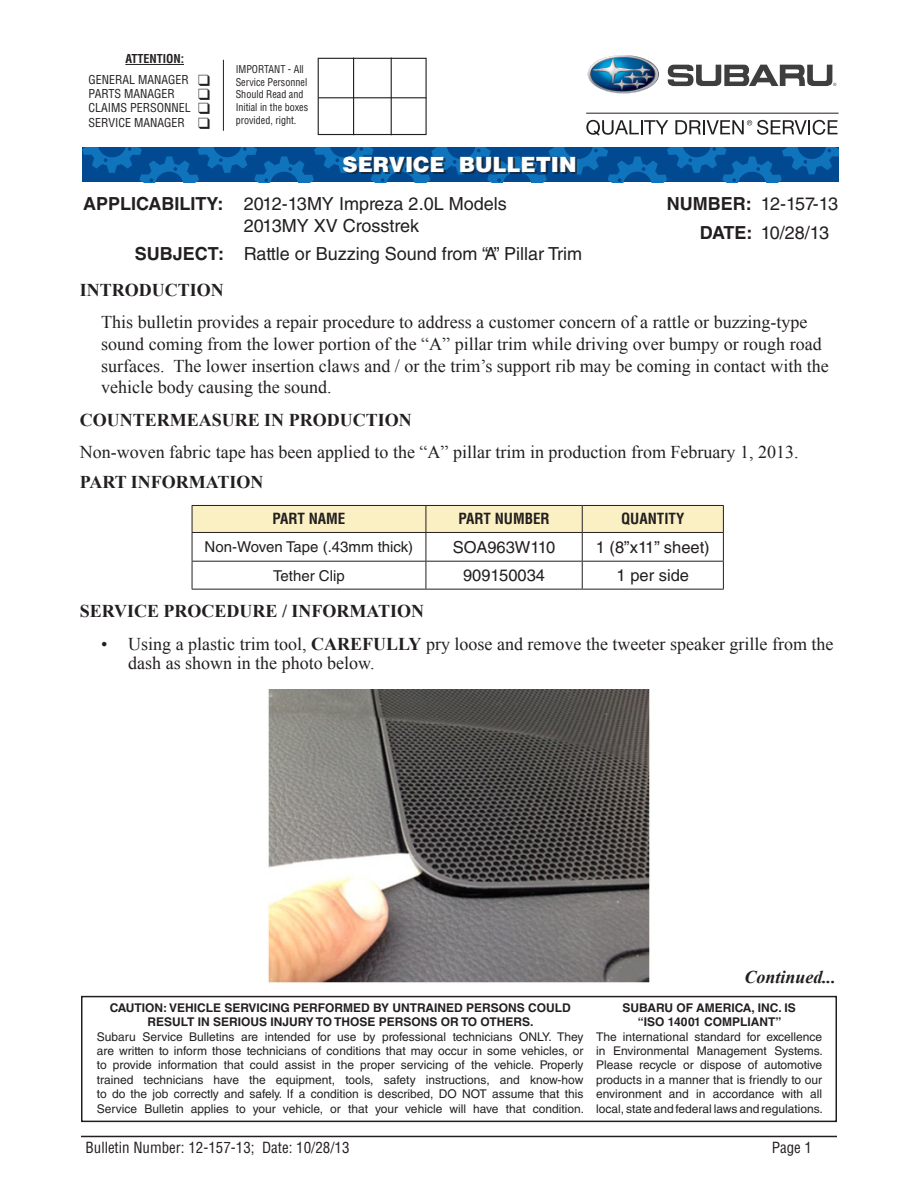
<style>
.page{position:relative;width:918px;height:1188px;background:#fff}
.page>*{position:absolute;margin:0;border:0;box-sizing:border-box;transform-origin:0 0}
.t1{font:900 21px "Helvetica LT Std";color:#fff}
.BULLETIN_BODY{font:18px/21.6px "Times New Roman";color:#231f20}
.t2{font:18px/21.6px "Helvetica LT Std";color:#231f20}
.BULLETIN_HEADING{font:18px/19.5px "Times New Roman";color:#231f20}
.BULLETIN_TABLE_HEADI{font:18px "Times New Roman";color:#231f20}
.BULLETIN_HEADING-2{font:700 18px "Times New Roman";color:#231f20}
.BULLETIN_BODY-2{font:700 18px "Times New Roman";color:#231f20}
.t3{font:italic 700 18px "Times New Roman";color:#231f20}
.BULLETIN_TABLE_TEXT{font:16.5px "Helvetica LT Std";color:#231f20}
.t4{font:condensed 15px "Helvetica LT Std";color:#231f20}
.BULLETIN_TABLE_TEXT-2{font:15px "Helvetica LT Std";color:#231f20}
.BULLETIN_TABLE_TEXT-3{font:700 condensed 15px "Helvetica LT Std";color:#231f20}
.Information_Blurbs{font:12px/14.4px "Helvetica LT Std";color:#231f20;text-align:justify}
.Information_Blurbs_T{font:700 12px/14.4px "Helvetica LT Std";color:#231f20;text-align:center}
.t5{font:condensed 12px "Helvetica LT Std";color:#231f20}
.t6{font:700 condensed 12px "Helvetica LT Std";color:#231f20}
.t7{font:condensed 10.5px/12.6px "Helvetica LT Std";color:#231f20;scale:.96 1}
.s1{font-weight:700}
</style>
<div class="page">
<hr style="left:81px;top:1136px;width:756px;height:1px;background:#231f20">
<svg style="left:192px;top:505px;width:532px;height:84px"></svg>
<hr style="left:192px;top:589px;width:234px;height:1px;background:#231f20">
<hr style="left:426px;top:589px;width:156px;height:1px;background:#231f20">
<hr style="left:582px;top:589px;width:142px;height:1px;background:#231f20">
<svg style="left:82px;top:147px;width:757px;height:35px;background:#05579e"></svg>
<div style="left:345px;top:158px;width:232px;height:16px;background:#231f20;opacity:.75"></div>
<div style="left:318px;top:58px;width:109px;height:77px;border:1px solid #231f20"></div>
<hr style="left:353px;top:58px;width:1px;height:77px;background:#231f20">
<hr style="left:391px;top:58px;width:1px;height:77px;background:#231f20">
<hr style="left:318px;top:97px;width:108px;height:1px;background:#231f20">
<hr style="left:125px;top:64px;width:59px;height:1px;background:#231f20">
<hr style="left:223px;top:60px;width:1px;height:71px;background:#231f20">
<img style="left:588px;top:55px;width:71px;height:39px">
<svg style="left:668px;top:64px;width:168px;height:22px"></svg>
<hr style="left:586px;top:113px;width:253px;height:1px;background:#231f20">
<svg style="left:586px;top:120px;width:82px;height:16px"></svg>
<svg style="left:675px;top:120px;width:163px;height:15px"></svg>
<div style="left:81px;top:996px;width:756px;height:126px;border:2px solid #231f20"></div>
<img style="left:268px;top:689px;width:382px;height:295px">
<p class="t6" style="left:125px;top:51px;width:60px">ATTENTION:</p>
<p class="t5" style="left:88px;top:72px;width:123px">GENERAL MANAGER ❑</p>
<p class="t5" style="left:88px;top:86px;width:88px">PARTS MANAGER</p>
<p class="t5" style="left:88px;top:101px;width:123px">CLAIMS PERSONNEL ❑</p>
<p class="t5" style="left:88px;top:115px;width:123px">SERVICE MANAGER ❑</p>
<p class="t7" style="left:236px;top:63px;width:77px">IMPORTANT - All<br>Service Personnel<br>Should Read and<br>Initial in the boxes provided, right.</p>
<p class="t1" style="left:343px;top:151px;width:236px">SERVICE BULLETIN</p>
<p class="t2" style="left:244px;top:193px;width:264px;text-indent:-161px"><span class="s1">APPLICABILITY:</span> 2012-13MY Impreza 2.0L Models<br>2013MY XV Crosstrek</p>
<p class="t2" style="left:135px;top:243px;width:449px"><span class="s1">SUBJECT:</span> Rattle or Buzzing Sound from “A” Pillar Trim</p>
<p class="t2" style="left:667px;top:193px;width:173px"><span class="s1">NUMBER:</span> 12-157-13</p>
<p class="t2" style="left:700px;top:222px;width:131px"><span class="s1">DATE:</span> 10/28/13</p>
<p class="BULLETIN_HEADING-2" style="left:80px;top:278px;width:145px">INTRODUCTION</p>
<p class="BULLETIN_BODY" style="left:101px;top:311px;width:729px">This bulletin provides a repair procedure to address a customer concern of a rattle or buzzing-type sound coming from the lower portion of the “A” pillar trim while driving over bumpy or rough road surfaces. The lower insertion claws and / or the trim’s support rib may be coming in contact with the vehicle body causing the sound.</p>
<p class="BULLETIN_HEADING-2" style="left:80px;top:407px;width:333px">COUNTERMEASURE IN PRODUCTION</p>
<p class="BULLETIN_TABLE_HEADI" style="left:80px;top:440px;width:720px">Non-woven fabric tape has been applied to the “A” pillar trim in production from February 1, 2013.</p>
<p class="BULLETIN_HEADING-2" style="left:80px;top:470px;width:185px">PART INFORMATION</p>
<p class="BULLETIN_TABLE_TEXT-3" style="left:273px;top:509px;width:74px">PART NAME</p>
<p class="BULLETIN_TABLE_TEXT-3" style="left:458px;top:509px;width:93px">PART NUMBER</p>
<p class="BULLETIN_TABLE_TEXT-3" style="left:621px;top:509px;width:65px">QUANTITY</p>
<p class="BULLETIN_TABLE_TEXT-2" style="left:205px;top:538px;width:210px">Non-Woven Tape (.43mm thick)</p>
<p class="BULLETIN_TABLE_TEXT" style="left:453px;top:537px;width:104px">SOA963W110</p>
<p class="BULLETIN_TABLE_TEXT" style="left:596px;top:537px;width:115px">1 (8”x11” sheet)</p>
<p class="BULLETIN_TABLE_TEXT-2" style="left:273px;top:567px;width:73px">Tether Clip</p>
<p class="BULLETIN_TABLE_TEXT" style="left:463px;top:566px;width:83px">909150034</p>
<p class="BULLETIN_TABLE_TEXT" style="left:617px;top:566px;width:74px">1 per side</p>
<p class="BULLETIN_BODY-2" style="left:80px;top:598px;width:346px">SERVICE PROCEDURE / INFORMATION</p>
<p class="BULLETIN_HEADING" style="left:128px;top:633px;width:707px;text-indent:-27px">• Using a plastic trim tool, <span class="s1">CAREFULLY</span> pry loose and remove the tweeter speaker grille from the dash as shown in the photo below.</p>
<p class="Information_Blurbs_T" style="left:110px;top:1000px;width:463px">CAUTION: VEHICLE SERVICING PERFORMED BY UNTRAINED PERSONS COULD<br>RESULT IN SERIOUS INJURY TO THOSE PERSONS OR TO OTHERS.</p>
<p class="Information_Blurbs" style="left:97px;top:1029px;width:489px">Subaru Service Bulletins are intended for use by professional technicians ONLY. They are written to inform those technicians of conditions that may occur in some vehicles, or to provide information that could assist in the proper servicing of the vehicle. Properly trained technicians have the equipment, tools, safety instructions, and know-how to do the job correctly and safely. If a condition is described, DO NOT assume that this Service Bulletin applies to your vehicle, or that your vehicle will have that condition.</p>
<p class="t3" style="left:744px;top:965px;width:93px">Continued...</p>
<p class="Information_Blurbs_T" style="left:623px;top:1000px;width:175px">SUBARU OF AMERICA, INC. IS “ISO 14001 COMPLIANT”</p>
<p class="Information_Blurbs" style="left:596px;top:1029px;width:228px">The international standard for excellence in Environmental Management Systems.<br>Please recycle or dispose of automotive products in a manner that is friendly to our environment and in accordance with all local, state and federal laws and regulations.</p>
<p class="t4" style="left:86px;top:1138px;width:266px">Bulletin Number: 12-157-13; Date: 10/28/13</p>
<p class="t4" style="left:772px;top:1138px;width:42px">Page 1</p>
</div>
